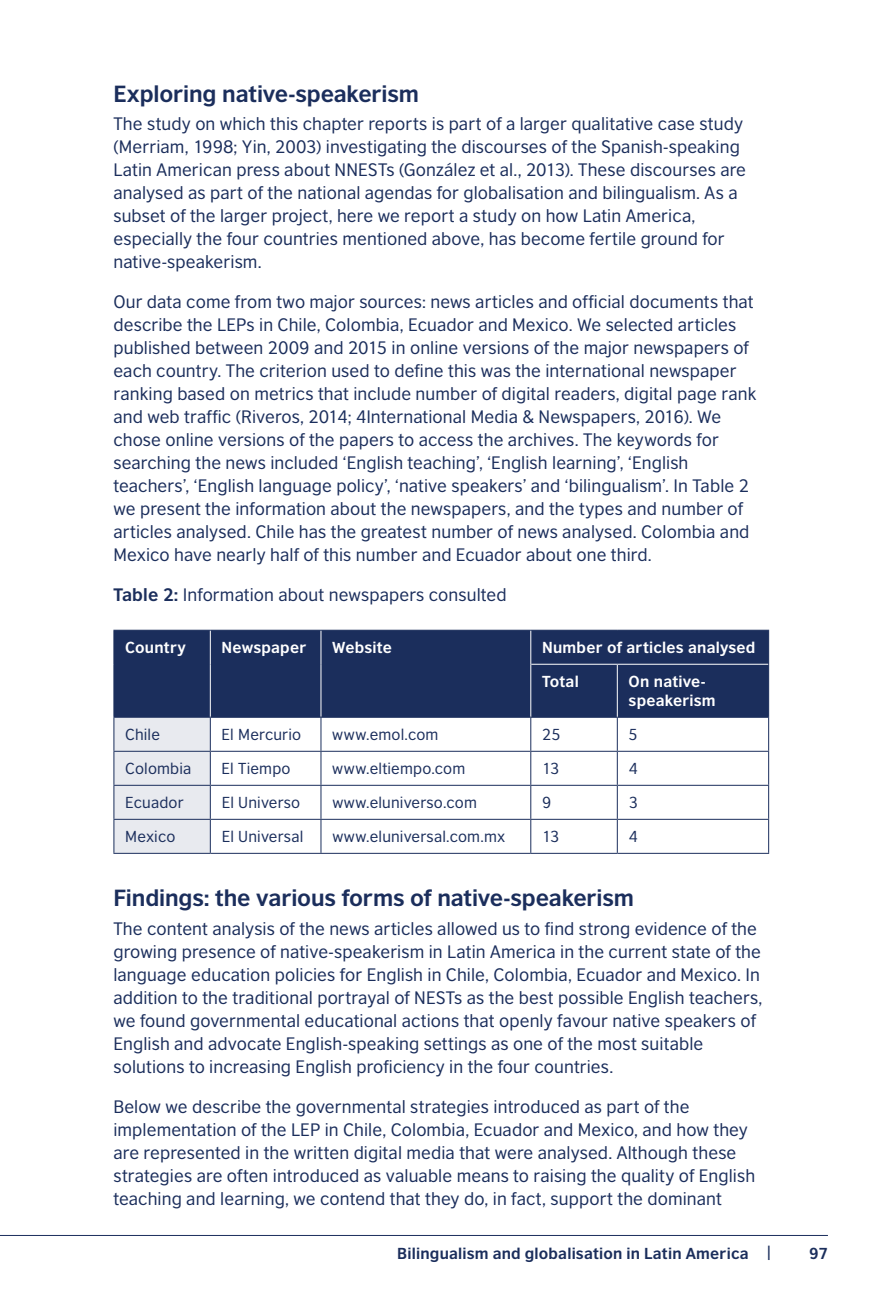
<style>
.page{position:relative;width:879px;height:1304px;background:#fff}
.page>*{position:absolute;margin:0;border:0;box-sizing:border-box;transform-origin:0 0}
.t1{font:700 22px "British Council Sans";letter-spacing:-.005em;color:#1b2e5c}
.t2{font:17px/23px "British Council Sans";letter-spacing:.005em;color:#1b2e5c}
.t3{font:15px "British Council Sans";letter-spacing:.01em;color:#1b2e5c}
.t4{font:700 15px/19px "British Council Sans";letter-spacing:.015em;color:#fff}
.t5{font:700 15px "British Council Sans";letter-spacing:.015em;color:#1b2e5c}
.s1{font-weight:700}
</style>
<div class="page">
<hr style="left:0;top:1235px;width:828px;height:1px;background:#1b2e5c">
<div style="left:114px;top:631px;width:654px;height:86px;background:#1b2e5c"></div>
<div style="left:114px;top:718px;width:96px;height:135px;background:#e8eaef"></div>
<hr style="left:768px;top:631px;width:1px;height:33px;background:#1b2e5c">
<hr style="left:768px;top:664px;width:1px;height:53px;background:#1b2e5c">
<hr style="left:320px;top:718px;width:1px;height:33px;background:#1b2e5c">
<hr style="left:617px;top:718px;width:1px;height:33px;background:#1b2e5c">
<hr style="left:320px;top:752px;width:1px;height:33px;background:#1b2e5c">
<hr style="left:617px;top:752px;width:1px;height:33px;background:#1b2e5c">
<hr style="left:320px;top:786px;width:1px;height:33px;background:#1b2e5c">
<hr style="left:617px;top:786px;width:1px;height:33px;background:#1b2e5c">
<hr style="left:320px;top:820px;width:1px;height:33px;background:#1b2e5c">
<hr style="left:617px;top:820px;width:1px;height:33px;background:#1b2e5c">
<hr style="left:113px;top:630px;width:97px;height:1px;background:#1b2e5c">
<hr style="left:210px;top:630px;width:111px;height:1px;background:#1b2e5c">
<hr style="left:321px;top:630px;width:210px;height:1px;background:#1b2e5c">
<hr style="left:531px;top:630px;width:86px;height:1px;background:#1b2e5c">
<hr style="left:617px;top:630px;width:152px;height:1px;background:#1b2e5c">
<hr style="left:113px;top:631px;width:1px;height:33px;background:#1b2e5c">
<hr style="left:113px;top:664px;width:1px;height:53px;background:#1b2e5c">
<hr style="left:113px;top:717px;width:97px;height:1px;background:#1b2e5c">
<hr style="left:113px;top:718px;width:1px;height:33px;background:#1b2e5c">
<hr style="left:531px;top:717px;width:86px;height:1px;background:#1b2e5c">
<hr style="left:617px;top:717px;width:152px;height:1px;background:#1b2e5c">
<hr style="left:113px;top:751px;width:97px;height:1px;background:#1b2e5c">
<hr style="left:113px;top:752px;width:1px;height:33px;background:#1b2e5c">
<hr style="left:210px;top:751px;width:111px;height:1px;background:#1b2e5c">
<hr style="left:531px;top:751px;width:86px;height:1px;background:#1b2e5c">
<hr style="left:617px;top:751px;width:152px;height:1px;background:#1b2e5c">
<hr style="left:113px;top:785px;width:97px;height:1px;background:#1b2e5c">
<hr style="left:113px;top:786px;width:1px;height:33px;background:#1b2e5c">
<hr style="left:210px;top:785px;width:111px;height:1px;background:#1b2e5c">
<hr style="left:531px;top:785px;width:86px;height:1px;background:#1b2e5c">
<hr style="left:617px;top:785px;width:152px;height:1px;background:#1b2e5c">
<hr style="left:113px;top:819px;width:97px;height:1px;background:#1b2e5c">
<hr style="left:113px;top:820px;width:1px;height:33px;background:#1b2e5c">
<hr style="left:210px;top:819px;width:111px;height:1px;background:#1b2e5c">
<hr style="left:531px;top:819px;width:86px;height:1px;background:#1b2e5c">
<hr style="left:617px;top:819px;width:152px;height:1px;background:#1b2e5c">
<hr style="left:113px;top:853px;width:97px;height:1px;background:#1b2e5c">
<hr style="left:210px;top:631px;width:1px;height:33px;background:#fff">
<hr style="left:320px;top:631px;width:1px;height:33px;background:#fff">
<hr style="left:530px;top:631px;width:1px;height:33px;background:#fff">
<hr style="left:210px;top:664px;width:1px;height:53px;background:#fff">
<hr style="left:320px;top:664px;width:1px;height:53px;background:#fff">
<hr style="left:530px;top:664px;width:1px;height:53px;background:#fff">
<hr style="left:210px;top:717px;width:111px;height:1px;background:#1b2e5c">
<hr style="left:210px;top:718px;width:1px;height:33px;background:#1b2e5c">
<hr style="left:321px;top:717px;width:210px;height:1px;background:#1b2e5c">
<hr style="left:530px;top:718px;width:1px;height:33px;background:#1b2e5c">
<hr style="left:768px;top:718px;width:1px;height:33px;background:#1b2e5c">
<hr style="left:210px;top:752px;width:1px;height:33px;background:#1b2e5c">
<hr style="left:321px;top:751px;width:210px;height:1px;background:#1b2e5c">
<hr style="left:530px;top:752px;width:1px;height:33px;background:#1b2e5c">
<hr style="left:768px;top:752px;width:1px;height:33px;background:#1b2e5c">
<hr style="left:210px;top:786px;width:1px;height:33px;background:#1b2e5c">
<hr style="left:321px;top:785px;width:210px;height:1px;background:#1b2e5c">
<hr style="left:530px;top:786px;width:1px;height:33px;background:#1b2e5c">
<hr style="left:768px;top:786px;width:1px;height:33px;background:#1b2e5c">
<hr style="left:210px;top:820px;width:1px;height:33px;background:#1b2e5c">
<hr style="left:321px;top:819px;width:210px;height:1px;background:#1b2e5c">
<hr style="left:530px;top:820px;width:1px;height:33px;background:#1b2e5c">
<hr style="left:768px;top:820px;width:1px;height:33px;background:#1b2e5c">
<hr style="left:210px;top:853px;width:111px;height:1px;background:#1b2e5c">
<hr style="left:321px;top:853px;width:210px;height:1px;background:#1b2e5c">
<hr style="left:531px;top:853px;width:86px;height:1px;background:#1b2e5c">
<hr style="left:617px;top:853px;width:152px;height:1px;background:#1b2e5c">
<hr style="left:531px;top:664px;width:86px;height:1px;background:#fff">
<hr style="left:617px;top:664px;width:151px;height:1px;background:#fff">
<hr style="left:617px;top:665px;width:1px;height:52px;background:#fff">
<p class="t1" style="left:113px;top:79px;width:307px">Exploring native-speakerism</p>
<p class="t2" style="left:113px;top:112px;width:634px">The study on which this chapter reports is part of a larger qualitative case study (Merriam, 1998; Yin, 2003) investigating the discourses of the Spanish-speaking Latin American press about NNESTs (González et al., 2013). These discourses are analysed as part of the national agendas for globalisation and bilingualism. As a subset of the larger project, here we report a study on how Latin America, especially the four countries mentioned above, has become fertile ground for native-speakerism.</p>
<p class="t2" style="left:113px;top:290px;width:644px">Our data come from two major sources: news articles and official documents that describe the LEPs in Chile, Colombia, Ecuador and Mexico. We selected articles published between 2009 and 2015 in online versions of the major newspapers of each country. The criterion used to define this was the international newspaper ranking based on metrics that include number of digital readers, digital page rank and web traffic (Riveros, 2014; 4International Media &amp; Newspapers, 2016). We chose online versions of the papers to access the archives. The keywords for searching the news included ‘English teaching’, ‘English learning’, ‘English teachers’, ‘English language policy’, ‘native speakers’ and ‘bilingualism’. In Table 2 we present the information about the newspapers, and the types and number of articles analysed. Chile has the greatest number of news analysed. Colombia and Mexico have nearly half of this number and Ecuador about one third.</p>
<p class="t2" style="left:113px;top:583px;width:395px"><span class="s1">Table 2:</span> Information about newspapers consulted</p>
<p class="t4" style="left:125px;top:637px;width:62px">Country</p>
<p class="t4" style="left:222px;top:637px;width:86px">Newspaper</p>
<p class="t4" style="left:332px;top:637px;width:61px">Website</p>
<p class="t4" style="left:542px;top:637px;width:215px">Number of articles analysed</p>
<p class="t4" style="left:542px;top:671px;width:38px">Total</p>
<p class="t4" style="left:628px;top:671px;width:89px">On native&shy;speakerism</p>
<p class="t3" style="left:125px;top:725px;width:36px">Chile</p>
<p class="t3" style="left:222px;top:725px;width:81px">El Mercurio</p>
<p class="t3" style="left:332px;top:725px;width:108px">www.emol.com</p>
<p class="t3" style="left:542px;top:725px;width:20px">25</p>
<p class="t3" style="left:628px;top:725px;width:11px">5</p>
<p class="t3" style="left:125px;top:759px;width:68px">Colombia</p>
<p class="t3" style="left:222px;top:759px;width:70px">El Tiempo</p>
<p class="t3" style="left:332px;top:759px;width:134px">www.eltiempo.com</p>
<p class="t3" style="left:542px;top:759px;width:19px">13</p>
<p class="t3" style="left:628px;top:759px;width:11px">4</p>
<p class="t3" style="left:125px;top:793px;width:60px">Ecuador</p>
<p class="t3" style="left:222px;top:793px;width:80px">El Universo</p>
<p class="t3" style="left:332px;top:793px;width:146px">www.eluniverso.com</p>
<p class="t3" style="left:542px;top:793px;width:11px">9</p>
<p class="t3" style="left:629px;top:793px;width:11px">3</p>
<p class="t3" style="left:125px;top:827px;width:52px">Mexico</p>
<p class="t3" style="left:222px;top:827px;width:83px">El Universal</p>
<p class="t3" style="left:332px;top:827px;width:175px">www.eluniversal.com.mx</p>
<p class="t3" style="left:542px;top:827px;width:19px">13</p>
<p class="t3" style="left:629px;top:827px;width:11px">4</p>
<p class="t1" style="left:113px;top:884px;width:522px">Findings: the various forms of native-speakerism</p>
<p class="t2" style="left:113px;top:917px;width:650px">The content analysis of the news articles allowed us to find strong evidence of the growing presence of native-speakerism in Latin America in the current state of the language education policies for English in Chile, Colombia, Ecuador and Mexico. In addition to the traditional portrayal of NESTs as the best possible English teachers, we found governmental educational actions that openly favour native speakers of English and advocate English-speaking settings as one of the most suitable solutions to increasing English proficiency in the four countries.</p>
<p class="t2" style="left:113px;top:1095px;width:643px">Below we describe the governmental strategies introduced as part of the implementation of the LEP in Chile, Colombia, Ecuador and Mexico, and how they are represented in the written digital media that were analysed. Although these strategies are often introduced as valuable means to raising the quality of English teaching and learning, we contend that they do, in fact, support the dominant</p>
<p class="t5" style="left:397px;top:1243px;width:376px">Bilingualism and globalisation in Latin America |</p>
<p class="t5" style="left:809px;top:1243px;width:20px">97</p>
</div>
